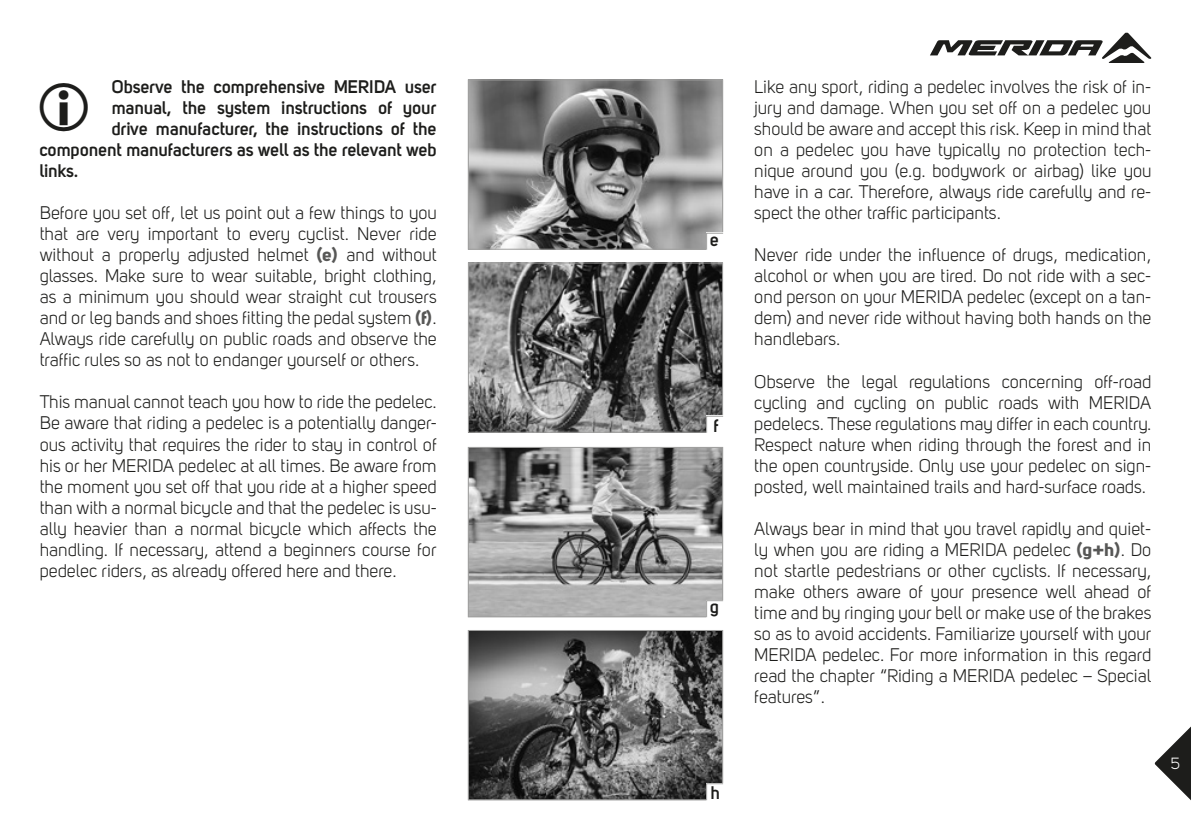
<style>
.page{position:relative;width:1191px;height:840px;background:#fff}
.page>*{position:absolute;margin:0;border:0;box-sizing:border-box;transform-origin:0 0}
.t1{font:48.6px "Picto";color:#1d1d1b}
.t2{font:18px/21px "Uni Sans Book";color:#1d1d1b;text-align:justify}
.t3{font:700 18px "Uni Sans Semi";color:#1d1d1b}
.t4{font:16px "Uni Sans Book";color:#fff}
.s1{font-family:"Uni Sans Bold";color:#575756}
</style>
<div class="page">
<svg style="left:1154px;top:726px;width:37px;height:73px"></svg>
<svg style="left:930px;top:33px;width:221px;height:30px"></svg>
<img style="left:470px;top:448px;width:251px;height:167px">
<div style="left:468px;top:446px;width:255px;height:171px;border:1px solid #a0a09f"></div>
<img style="left:470px;top:631px;width:251px;height:166px">
<div style="left:468px;top:629px;width:255px;height:170px;border:1px solid #a0a09f"></div>
<img style="left:470px;top:264px;width:251px;height:166px">
<div style="left:468px;top:262px;width:255px;height:170px;border:1px solid #a0a09f"></div>
<img style="left:470px;top:81px;width:251px;height:166px">
<div style="left:468px;top:79px;width:255px;height:170px;border:1px solid #a0a09f"></div>
<svg style="left:705px;top:232px;width:18px;height:18px"></svg>
<svg style="left:705px;top:415px;width:18px;height:18px"></svg>
<svg style="left:705px;top:599px;width:19px;height:19px"></svg>
<svg style="left:705px;top:782px;width:19px;height:18px"></svg>
<h1 class="t1" style="left:40px;top:83px;width:42px">I</h1>
<p class="t3" style="left:112px;top:76px;width:326px">Observe the comprehensive MERIDA user</p>
<p class="t3" style="left:112px;top:97px;width:326px">manual, the system instructions of your</p>
<p class="t3" style="left:112px;top:118px;width:326px">drive manufacturer, the instructions of the</p>
<p class="t3" style="left:40px;top:139px;width:398px">component manufacturers as well as the relevant web</p>
<p class="t3" style="left:40px;top:160px;width:40px">links.</p>
<p class="t2" style="left:40px;top:202px;width:398px">Before you set off, let us point out a few things to you that are very important to every cyclist. Never ride without a properly adjusted helmet <span class="s1">(e)</span> and without glasses. Make sure to wear suitable, bright clothing, as a minimum you should wear straight cut trousers and or leg bands and shoes fitting the pedal system <span class="s1">(f)</span>.<br>Always ride carefully on public roads and observe the traffic rules so as not to endanger yourself or others.</p>
<p class="t2" style="left:40px;top:391px;width:398px">This manual cannot teach you how to ride the pedelec.<br>Be aware that riding a pedelec is a potentially danger&shy;ous activity that requires the rider to stay in control of his or her MERIDA pedelec at all times. Be aware from the moment you set off that you ride at a higher speed than with a normal bicycle and that the pedelec is usu&shy;ally heavier than a normal bicycle which affects the handling. If necessary, attend a beginners course for pedelec riders, as already offered here and there.</p>
<p class="t3" style="left:710px;top:229px;width:10px">e</p>
<p class="t3" style="left:713px;top:414px;width:6px">f</p>
<p class="t3" style="left:710px;top:595px;width:11px">g</p>
<p class="t3" style="left:711px;top:781px;width:11px">h</p>
<p class="t2" style="left:754px;top:76px;width:398px">Like any sport, riding a pedelec involves the risk of in&shy;jury and damage. When you set off on a pedelec you should be aware and accept this risk. Keep in mind that on a pedelec you have typically no protection tech&shy;nique around you (e.g. bodywork or airbag) like you have in a car. Therefore, always ride carefully and re&shy;spect the other traffic participants.</p>
<p class="t2" style="left:754px;top:244px;width:398px">Never ride under the influence of drugs, medication, alcohol or when you are tired. Do not ride with a sec&shy;ond person on your MERIDA pedelec (except on a tan&shy;dem) and never ride without having both hands on the handlebars.</p>
<p class="t2" style="left:754px;top:370px;width:398px">Observe the legal regulations concerning off-road cycling and cycling on public roads with MERIDA pedelecs. These regulations may differ in each country.<br>Respect nature when riding through the forest and in the open countryside. Only use your pedelec on sign&shy;posted, well maintained trails and hard-surface roads.</p>
<p class="t2" style="left:754px;top:517px;width:398px">Always bear in mind that you travel rapidly and quiet&shy;ly when you are riding a MERIDA pedelec <span class="s1">(g+h)</span>. Do not startle pedestrians or other cyclists. If necessary, make others aware of your presence well ahead of time and by ringing your bell or make use of the brakes so as to avoid accidents. Familiarize yourself with your MERIDA pedelec. For more information in this regard read the chapter “Riding a MERIDA pedelec – Special features”.</p>
<p class="t4" style="left:1170px;top:753px;width:11px">5</p>
</div>
